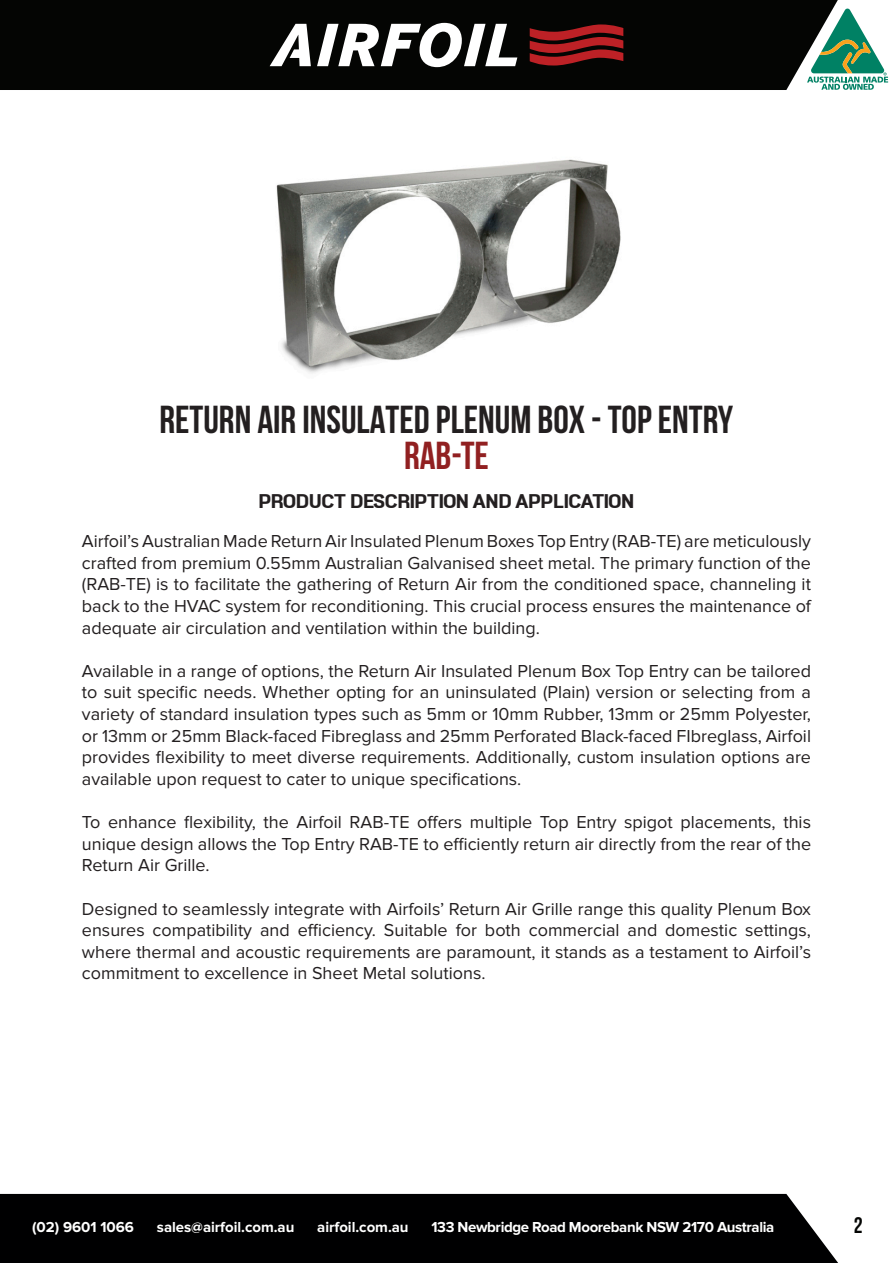
<style>
.page{position:relative;width:893px;height:1263px;background:#fff}
.page>*{position:absolute;margin:0;border:0;box-sizing:border-box;transform-origin:0 0}
.t1{font:700 39px "Bebas Neue";color:#231f20}
.t2{font:700 39px "Bebas Neue";color:#912021}
.t3{font:700 24px "LT Emphasis";color:#231f20}
.t4{font:700 22.5px "Bebas Neue";color:#040503}
.t5{font:18px/21.6px "Proxima Nova";color:#231f20;text-align:justify}
.t6{font:700 15px "Proxima Nova";color:#fff}
.t7{font:700 15px "Proxima Nova";letter-spacing:-.025em;color:#fff}
</style>
<div class="page">
<svg style="left:838px;top:8px;width:50px;height:82px"></svg>
<div style="left:0;top:0;width:838px;height:90px;background:#040503"></div>
<svg style="left:317px;top:23px;width:200px;height:44px"></svg>
<svg style="left:270px;top:24px;width:41px;height:42px"></svg>
<svg style="left:530px;top:24px;width:93px;height:42px"></svg>
<div style="left:0;top:1194px;width:838px;height:69px;background:#000001"></div>
<img style="left:276px;top:159px;width:345px;height:215px">
<p class="t1" style="left:160px;top:398px;width:575px">RETURN AIR INSULATED PLENUM BOX - top ENTRY</p>
<p class="t2" style="left:404px;top:434px;width:86px">RAb-te</p>
<p class="t3" style="left:259px;top:489px;width:377px">PRODUCT DESCRIPTION AND APPLICATION</p>
<p class="t5" style="left:82px;top:531px;width:731px">Airfoil’s Australian Made Return Air Insulated Plenum Boxes Top Entry (RAB-TE) are meticulously crafted from premium 0.55mm Australian Galvanised sheet metal. The primary function of the (RAB-TE) is to facilitate the gathering of Return Air from the conditioned space, channeling it back to the HVAC system for reconditioning. This crucial process ensures the maintenance of adequate air circulation and ventilation within the building.</p>
<p class="t5" style="left:82px;top:660px;width:731px">Available in a range of options, the Return Air Insulated Plenum Box Top Entry can be tailored to suit specific needs. Whether opting for an uninsulated (Plain) version or selecting from a variety of standard insulation types such as 5mm or 10mm Rubber, 13mm or 25mm Polyester, or 13mm or 25mm Black-faced Fibreglass and 25mm Perforated Black-faced FIbreglass, Airfoil provides flexibility to meet diverse requirements. Additionally, custom insulation options are available upon request to cater to unique specifications.</p>
<p class="t5" style="left:82px;top:811px;width:731px">To enhance flexibility, the Airfoil RAB-TE offers multiple Top Entry spigot placements, this unique design allows the Top Entry RAB-TE to efficiently return air directly from the rear of the Return Air Grille.</p>
<p class="t5" style="left:82px;top:898px;width:731px">Designed to seamlessly integrate with Airfoils’ Return Air Grille range this quality Plenum Box ensures compatibility and efficiency. Suitable for both commercial and domestic settings, where thermal and acoustic requirements are paramount, it stands as a testament to Airfoil’s commitment to excellence in Sheet Metal solutions.</p>
<p class="t6" style="left:32px;top:1218px;width:103px">(02) 9601 1066</p>
<p class="t6" style="left:157px;top:1218px;width:139px">sales@airfoil.com.au</p>
<p class="t6" style="left:317px;top:1218px;width:93px">airfoil.com.au</p>
<p class="t7" style="left:431px;top:1218px;width:344px">133 Newbridge Road Moorebank NSW 2170 Australia</p>
<p class="t4" style="left:854px;top:1213px;width:10px">2</p>
</div>
